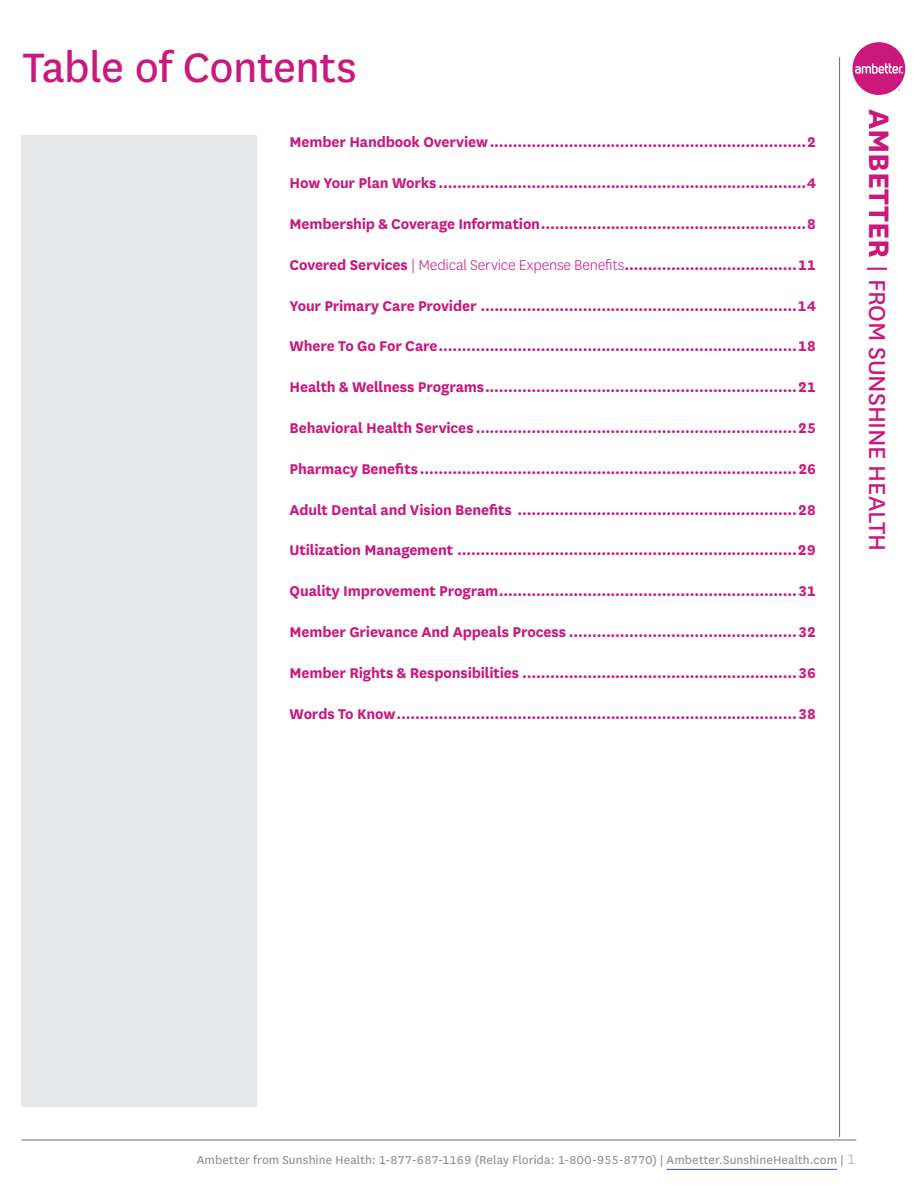
<style>
.page{position:relative;width:918px;height:1188px;background:#fff}
.page>*{position:absolute;margin:0;border:0;box-sizing:border-box;transform-origin:0 0}
.t1{font:48px "Centene Sans";letter-spacing:-.01em;color:#ca187d}
.t2{font:27px "Centene Sans";letter-spacing:-.01em;color:#ca187d}
.t3{font:700 16.5px "Centene Sans";letter-spacing:-.01em;color:#ca187d}
.t4{font:13.5px "Centene Sans";letter-spacing:.005em;color:#939598}
.s1{font-weight:300}
.s2{font-weight:700;font-size:33px}
.s3{font-size:16.5px;color:#c7c8ca}
</style>
<div class="page">
<hr style="left:22px;top:1140px;width:834px;height:1px;background:#6c6d70">
<hr style="left:839px;top:57px;width:1px;height:1080px;background:#6c6d70">
<hr style="left:667px;top:1169px;width:170px;height:1px;background:#3a53a4">
<div style="left:22px;top:135px;width:235px;height:972px;background:#e6e7e9"></div>
<div style="left:853px;top:42px;width:52px;height:53px;background:#ca187d;border-radius:50%"></div>
<svg style="left:855px;top:63px;width:48px;height:11px"></svg>
<h1 class="t1" style="left:23px;top:36px;width:335px">Table of Contents</h1>
<p class="t3" style="left:290px;top:131px;width:528px">Member Handbook Overview....................................................................2</p>
<p class="t3" style="left:290px;top:171px;width:528px">How Your Plan Works ...............................................................................4</p>
<p class="t3" style="left:290px;top:212px;width:528px">Membership &amp; Coverage Information.........................................................8</p>
<p class="t3" style="left:290px;top:253px;width:528px">Covered Services <span class="s1">| Medical Service Expense Benefits</span>.....................................11</p>
<p class="t3" style="left:290px;top:294px;width:528px">Your Primary Care Provider ....................................................................14</p>
<p class="t3" style="left:290px;top:335px;width:528px">Where To Go For Care.............................................................................18</p>
<p class="t3" style="left:290px;top:375px;width:528px">Health &amp; Wellness Programs...................................................................21</p>
<p class="t3" style="left:290px;top:416px;width:528px">Behavioral Health Services .....................................................................25</p>
<p class="t3" style="left:290px;top:457px;width:528px">Pharmacy Benefits.................................................................................26</p>
<p class="t3" style="left:290px;top:498px;width:528px">Adult Dental and Vision Benefits ............................................................28</p>
<p class="t3" style="left:290px;top:539px;width:528px">Utilization Management .........................................................................29</p>
<p class="t3" style="left:290px;top:579px;width:528px">Quality Improvement Program................................................................31</p>
<p class="t3" style="left:290px;top:620px;width:528px">Member Grievance And Appeals Process .................................................32</p>
<p class="t3" style="left:290px;top:661px;width:528px">Member Rights &amp; Responsibilities ...........................................................36</p>
<p class="t3" style="left:290px;top:702px;width:528px">Words To Know......................................................................................38</p>
<h2 class="t2" style="left:895px;top:109px;width:443px;rotate:90deg"><span class="s2">AMBETTER</span> | FROM SUNSHINE HEALTH</h2>
<p class="t4" style="left:197px;top:1151px;width:661px">Ambetter from Sunshine Health: 1-877-687-1169 (Relay Florida: 1-800-955-8770) | Ambetter.SunshineHealth.com | <span class="s3">1</span></p>
</div>
